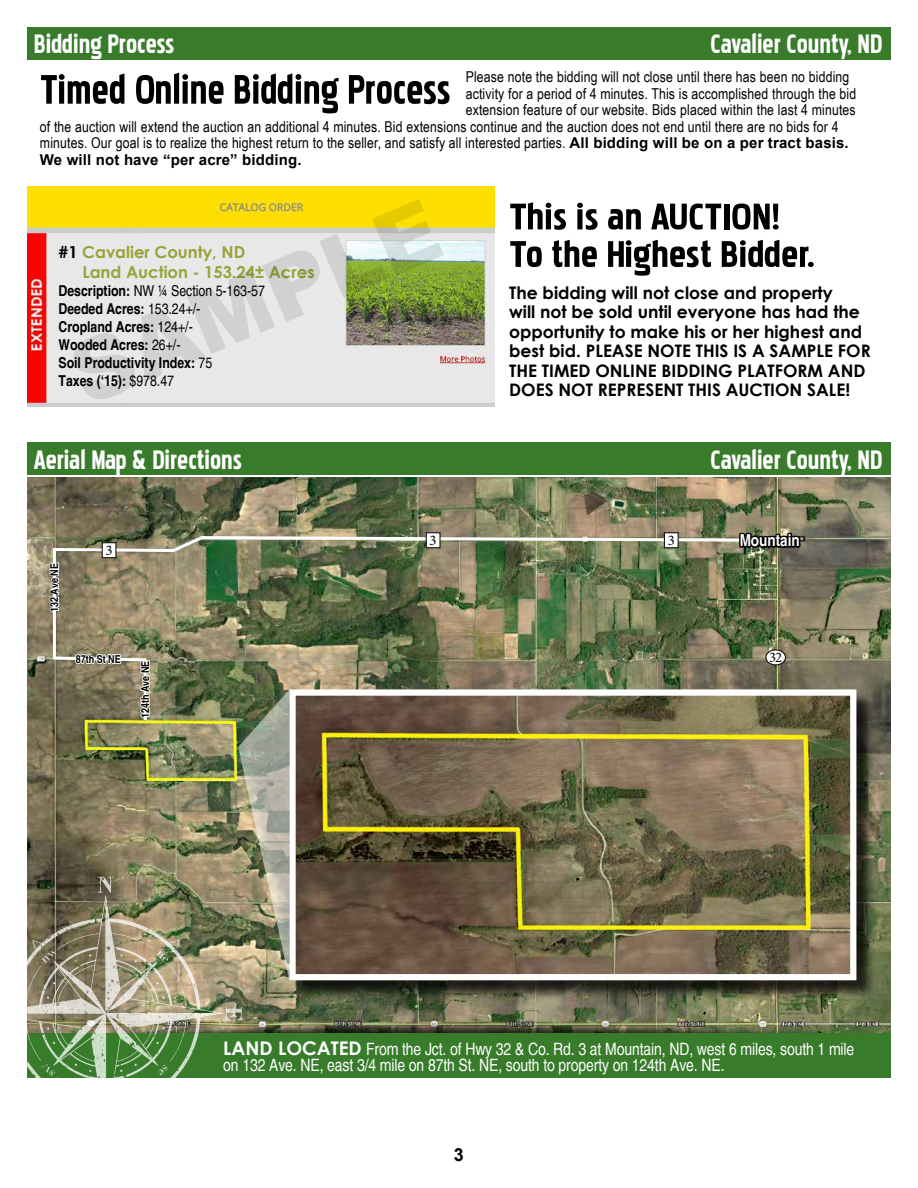
<style>
.page{position:relative;width:918px;height:1188px;background:#fff}
.page>*{position:absolute;margin:0;border:0;box-sizing:border-box;transform-origin:0 0}
.t1{font:900 85.95px "Arial";color:#000}
.t2{font:51px "Pakenham";color:#000}
.t3{font:45.9px/37.5px "Pakenham";color:#000;scale:1.11 1}
.t4{font:33px "Pakenham";color:#fff}
.t5{font:700 18px "Arial";color:#000}
.t6{font:700 17.25px/19.5px "Century Gothic";color:#000}
.t7{font:condensed 16.95px/16.5px "Helvetica";letter-spacing:-.005em;color:#fff}
.t8{font:700 16.5px/19.8px "Century Gothic";color:#98a339}
.t9{font:700 condensed 16.5px "Helvetica";color:#fff}
.t10{font:15px "Arial Narrow";letter-spacing:.01em;color:#000}
.t11{font:700 condensed 15px/18px "Helvetica";color:#000}
.t12{font:700 15px "Arial";letter-spacing:.01em;color:#000}
.t13{font:14.7px "Minion Pro";color:#000}
.t14{font:700 condensed 10.95px "Helvetica";color:#000}
.s1{font-family:"Arial";font-weight:700}
.s2{color:#000}
.s3{font-weight:400}
.s4{font-family:"Century Gothic";font-weight:700;font-stretch:normal;font-size:18.9px}
</style>
<div class="page">
<img style="left:27px;top:478px;width:864px;height:556px">
<div style="left:33px;top:1021px;width:852px;height:57px;background:#000;opacity:.75"></div>
<div style="left:27px;top:1034px;width:864px;height:44px;background:#387c2b"></div>
<div style="left:27px;top:443px;width:864px;height:32px;background:#387c2b"></div>
<div style="left:27px;top:27px;width:864px;height:32px;background:#387c2b"></div>
<img style="left:27px;top:187px;width:467px;height:220px">
<img style="left:51px;top:535px;width:728px;height:154px">
<img style="left:738px;top:504px;width:64px;height:56px">
<div style="left:766px;top:650px;width:19px;height:15px;background:#fff;border-radius:50%"></div>
<div style="left:766px;top:650px;width:20px;height:15px;border:1px solid #000;border-radius:50%"></div>
<svg style="left:664px;top:532px;width:15px;height:16px"></svg>
<svg style="left:426px;top:532px;width:15px;height:16px"></svg>
<svg style="left:102px;top:542px;width:15px;height:16px"></svg>
<svg style="left:44px;top:562px;width:21px;height:51px"></svg>
<div style="left:241px;top:692px;width:634px;height:307px;background:#000;opacity:.75"></div>
<img style="left:296px;top:696px;width:553px;height:277px">
<div style="left:289px;top:689px;width:567px;height:291px;border:6px solid #fff"></div>
<img style="left:27px;top:649px;width:262px;height:429px">
<h3 class="t4" style="left:34px;top:29px;width:142px">Bidding Process</h3>
<h3 class="t4" style="left:711px;top:29px;width:174px">Cavalier County, ND</h3>
<p class="t10" style="left:466px;top:66px;width:385px">Please note the bidding will not close until there has been no bidding</p>
<p class="t10" style="left:466px;top:82px;width:392px">activity for a period of 4 minutes. This is accomplished through the bid</p>
<p class="t10" style="left:466px;top:99px;width:391px">extension feature of our website. Bids placed within the last 4 minutes</p>
<p class="t10" style="left:40px;top:115px;width:800px">of the auction will extend the auction an additional 4 minutes. Bid extensions continue and the auction does not end until there are no bids for 4</p>
<p class="t10" style="left:40px;top:132px;width:810px">minutes. Our goal is to realize the highest return to the seller, and satisfy all interested parties. <span class="s1">All bidding will be on a per tract basis.</span></p>
<p class="t12" style="left:40px;top:150px;width:263px">We will not have “per acre” bidding.</p>
<h2 class="t2" style="left:40px;top:67px;width:412px">Timed Online Bidding Process</h2>
<h1 class="t1" style="left:51px;top:321px;width:393px;rotate:-23deg">SAMPLE</h1>
<p class="t8" style="left:83px;top:241px;width:234px;text-indent:-24px"><span class="s2">#1</span> Cavalier County, ND<br>Land Auction - 153.24± Acres</p>
<p class="t11" style="left:58px;top:281px;width:208px">Description: <span class="s3">NW ¼ Section 5-163-57<br></span>Deeded Acres: <span class="s3">153.24+/-<br></span>Cropland Acres: <span class="s3">124+/-<br></span>Wooded Acres: <span class="s3">26+/-<br></span>Soil Productivity Index: <span class="s3">75<br></span>Taxes (‘15): <span class="s3">$978.47</span></p>
<h3 class="t3" style="left:509px;top:198px;width:277px">This is an AUCTION!<br>To the Highest Bidder.</h3>
<p class="t6" style="left:509px;top:282px;width:363px">The bidding will not close and property<br>will not be sold until everyone has had the opportunity to make his or her highest and best bid. PLEASE NOTE THIS IS A SAMPLE FOR THE TIMED ONLINE BIDDING PLATFORM AND DOES NOT REPRESENT THIS AUCTION SALE!</p>
<h3 class="t4" style="left:34px;top:445px;width:210px">Aerial Map &amp; Directions</h3>
<h3 class="t4" style="left:711px;top:445px;width:174px">Cavalier County, ND</h3>
<p class="t14" style="left:47px;top:612px;width:50px;rotate:-90deg">132 Ave NE</p>
<p class="t13" style="left:106px;top:540px;width:9px">3</p>
<p class="t14" style="left:76px;top:652px;width:46px">87th St NE</p>
<p class="t14" style="left:138px;top:718px;width:59px;rotate:-90deg">124th Ave NE</p>
<p class="t13" style="left:430px;top:530px;width:9px">3</p>
<p class="t13" style="left:668px;top:530px;width:9px">3</p>
<p class="t9" style="left:740px;top:529px;width:62px">Mountain</p>
<p class="t13" style="left:769px;top:647px;width:15px">32</p>
<p class="t7" style="left:223px;top:1040px;width:633px"><span class="s4">LAND LOCATED</span> From the Jct. of Hwy 32 &amp; Co. Rd. 3 at Mountain, ND, west 6 miles, south 1 mile on 132 Ave. NE, east 3/4 mile on 87th St. NE, south to property on 124th Ave. NE.</p>
<p class="t5" style="left:454px;top:1143px;width:12px">3</p>
</div>
